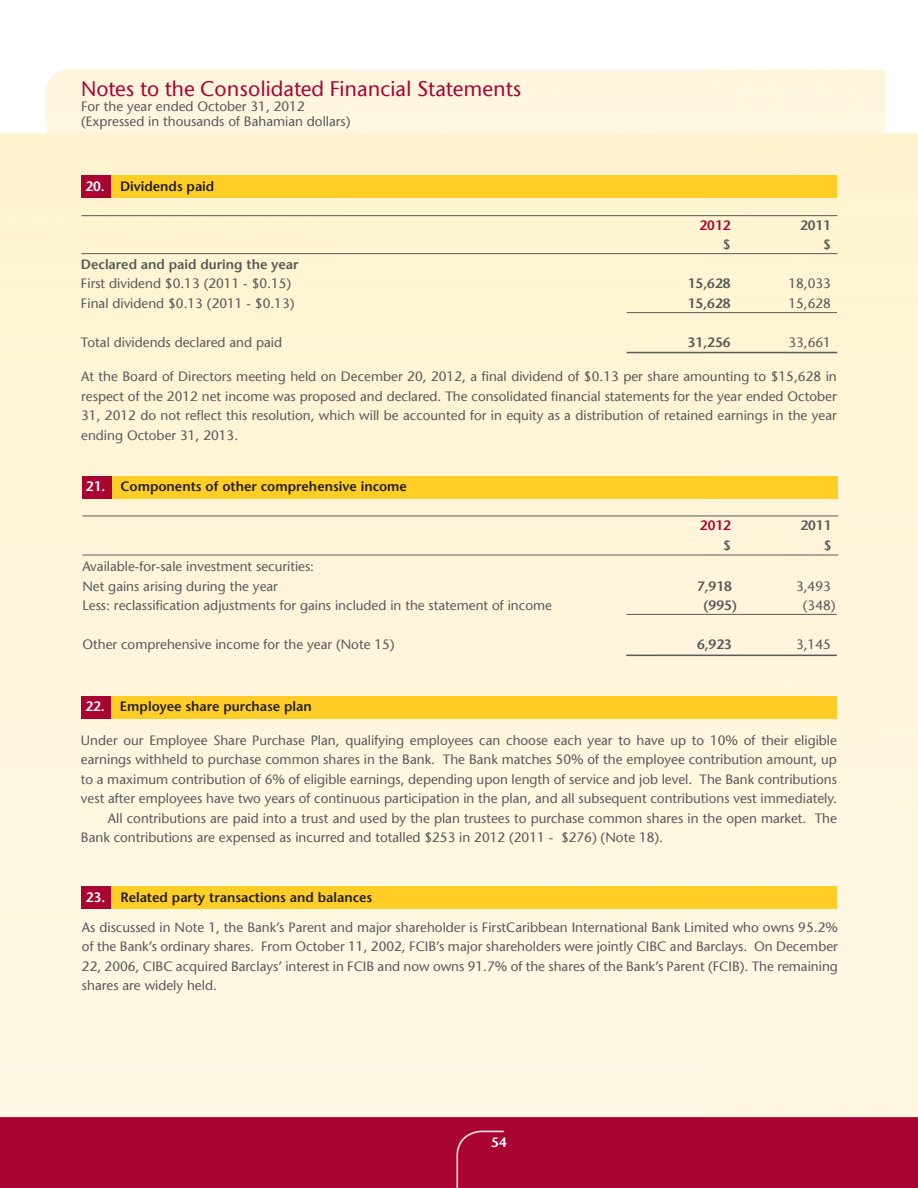
<style>
.page{position:relative;width:918px;height:1188px;background:#fff}
.page>*{position:absolute;margin:0;border:0;box-sizing:border-box;transform-origin:0 0}
.t1{font:500 21px "Stone Sans ITC";color:#a90432}
.t2{font:13.5px/19.5px "Stone Sans LT";color:#58595b}
.t3{font:600 13.5px "Stone Sans LT";color:#231f20}
.t4{font:600 13.5px "Stone Sans LT";color:#58595b}
.t5{font:600 13.5px "Stone Sans LT";color:#a90432}
.t6{font:600 13.5px "Stone Sans LT";color:#fff}
.s1{color:#fff}
</style>
<div class="page">
<img style="left:0;top:69px;width:918px;height:1119px">
<div style="left:81px;top:175px;width:756px;height:23px;background:#ffce26"></div>
<div style="left:81px;top:175px;width:30px;height:23px;background:#a90432"></div>
<hr style="left:627px;top:312px;width:210px;height:1px;background:#58595b">
<hr style="left:627px;top:352px;width:210px;height:1px;background:#58595b">
<hr style="left:81px;top:215px;width:756px;height:1px;background:#58595b">
<hr style="left:81px;top:253px;width:756px;height:1px;background:#58595b">
<div style="left:82px;top:476px;width:756px;height:23px;background:#ffce26"></div>
<div style="left:82px;top:476px;width:30px;height:23px;background:#a90432"></div>
<hr style="left:627px;top:614px;width:209px;height:1px;background:#58595b">
<hr style="left:627px;top:655px;width:209px;height:1px;background:#58595b">
<hr style="left:82px;top:516px;width:756px;height:1px;background:#58595b">
<hr style="left:82px;top:555px;width:756px;height:1px;background:#58595b">
<div style="left:81px;top:697px;width:755px;height:22px;background:#ffce26"></div>
<div style="left:81px;top:697px;width:30px;height:22px;background:#a90432"></div>
<div style="left:81px;top:887px;width:756px;height:22px;background:#ffce26"></div>
<div style="left:81px;top:887px;width:30px;height:22px;background:#a90432"></div>
<h1 class="t1" style="left:81px;top:76px;width:442px">Notes to the Consolidated Financial Statements</h1>
<p class="t2" style="left:81px;top:99px;width:271px;line-height:15px">For the year ended October 31, 2012 (Expressed in thousands of Bahamian dollars)</p>
<p class="t3" style="left:86px;top:178px;width:130px"><span class="s1">20.</span> Dividends paid</p>
<p class="t5" style="left:700px;top:217px;width:32px">2012</p>
<p class="t4" style="left:800px;top:217px;width:32px">2011</p>
<p class="t4" style="left:723px;top:236px;width:9px">$</p>
<p class="t4" style="left:823px;top:236px;width:9px">$</p>
<p class="t4" style="left:81px;top:256px;width:219px">Declared and paid during the year</p>
<p class="t2" style="left:81px;top:274px;width:212px">First dividend $0.13 (2011 - $0.15)</p>
<p class="t4" style="left:688px;top:275px;width:44px">15,628</p>
<p class="t2" style="left:788px;top:274px;width:44px">18,033</p>
<p class="t2" style="left:81px;top:293px;width:215px">Final dividend $0.13 (2011 - $0.13)</p>
<p class="t4" style="left:688px;top:295px;width:44px">15,628</p>
<p class="t2" style="left:788px;top:293px;width:44px">15,628</p>
<p class="t2" style="left:81px;top:332px;width:203px">Total dividends declared and paid</p>
<p class="t4" style="left:688px;top:334px;width:44px">31,256</p>
<p class="t2" style="left:788px;top:332px;width:44px">33,661</p>
<p class="t2" style="left:81px;top:367px;width:757px;text-align:justify">At the Board of Directors meeting held on December 20, 2012, a final dividend of $0.13 per share amounting to $15,628 in respect of the 2012 net income was proposed and declared. The consolidated financial statements for the year ended October 31, 2012 do not reflect this resolution, which will be accounted for in equity as a distribution of retained earnings in the year ending October 31, 2013.</p>
<p class="t3" style="left:86px;top:478px;width:323px"><span class="s1">21.</span> Components of other comprehensive income</p>
<p class="t2" style="left:82px;top:557px;width:233px">Available-for-sale investment securities:<br>Net gains arising during the year</p>
<p class="t5" style="left:700px;top:517px;width:32px">2012</p>
<p class="t4" style="left:800px;top:517px;width:32px">2011</p>
<p class="t4" style="left:723px;top:537px;width:9px">$</p>
<p class="t4" style="left:824px;top:537px;width:9px">$</p>
<p class="t4" style="left:697px;top:578px;width:36px">7,918</p>
<p class="t2" style="left:796px;top:576px;width:36px">3,493</p>
<p class="t2" style="left:82px;top:596px;width:471px">Less: reclassification adjustments for gains included in the statement of income</p>
<p class="t4" style="left:703px;top:597px;width:36px">(995)</p>
<p class="t2" style="left:803px;top:596px;width:34px">(348)</p>
<p class="t2" style="left:82px;top:635px;width:314px">Other comprehensive income for the year (Note 15)</p>
<p class="t4" style="left:697px;top:636px;width:36px">6,923</p>
<p class="t2" style="left:796px;top:635px;width:36px">3,145</p>
<p class="t3" style="left:85px;top:699px;width:228px"><span class="s1">22.</span> Employee share purchase plan</p>
<p class="t2" style="left:81px;top:730px;width:758px">Under our Employee Share Purchase Plan, qualifying employees can choose each year to have up to 10% of their eligible</p>
<p class="t2" style="left:81px;top:750px;width:758px">earnings withheld to purchase common shares in the Bank. The Bank matches 50% of the employee contribution amount, up</p>
<p class="t2" style="left:81px;top:769px;width:758px">to a maximum contribution of 6% of eligible earnings, depending upon length of service and job level. The Bank contributions</p>
<p class="t2" style="left:81px;top:789px;width:758px">vest after employees have two years of continuous participation in the plan, and all subsequent contributions vest immediately.</p>
<p class="t2" style="left:108px;top:808px;width:731px">All contributions are paid into a trust and used by the plan trustees to purchase common shares in the open market. The</p>
<p class="t2" style="left:81px;top:828px;width:584px">Bank contributions are expensed as incurred and totalled $253 in 2012 (2011 - $276) (Note 18).</p>
<p class="t3" style="left:86px;top:889px;width:288px"><span class="s1">23.</span> Related party transactions and balances</p>
<p class="t2" style="left:82px;top:917px;width:758px;text-align:justify">As discussed in Note 1, the Bank’s Parent and major shareholder is FirstCaribbean International Bank Limited who owns 95.2% of the Bank’s ordinary shares. From October 11, 2002, FCIB’s major shareholders were jointly CIBC and Barclays. On December 22, 2006, CIBC acquired Barclays’ interest in FCIB and now owns 91.7% of the shares of the Bank’s Parent (FCIB). The remaining shares are widely held.</p>
<p class="t6" style="left:491px;top:1134px;width:17px">54</p>
</div>
